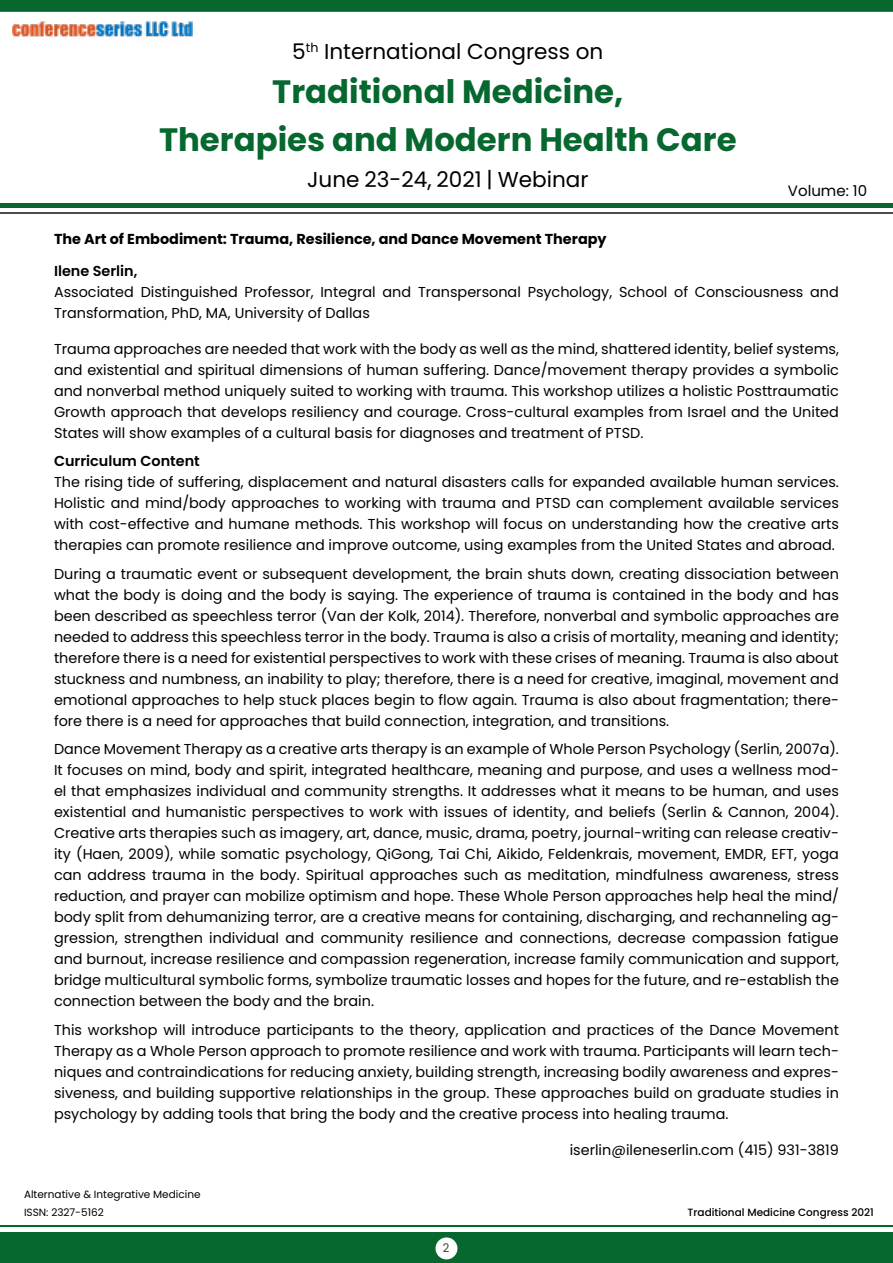
<style>
.page{position:relative;width:893px;height:1263px;background:#fff}
.page>*{position:absolute;margin:0;border:0;box-sizing:border-box;transform-origin:0 0}
.t1{font:700 32.4px/48.4px "Poppins";color:#06682e;text-align:center}
.t2{font:21.6px "Poppins";color:#000}
.t3{font:15px "Poppins";color:#000}
.t4{font:14.4px/21px "Poppins";color:#000;text-align:justify}
.t5{font:700 14.4px "Poppins";color:#000}
.t6{font:600 14.4px "Poppins";color:#000}
.t7{font:12px "Poppins";color:#414042;scale:.95 1}
.t8{font:10.5px/18px "Poppins";color:#000}
.t9{font:500 10.5px "Poppins";color:#000}
</style>
<div class="page">
<div style="left:0;top:1232px;width:893px;height:31px;background:#06682e"></div>
<div style="left:435px;top:1237px;width:22px;height:22px;background:#fff;border-radius:50%"></div>
<hr style="left:0;top:204px;width:893px;height:4px;background:#06682e">
<hr style="left:0;top:213px;width:893px;height:1px;background:#4d4d4f">
<svg style="left:0;top:0;width:893px;height:12px;background:#096930"></svg>
<img style="left:13px;top:21px;width:180px;height:21px">
<hr style="left:0;top:1225px;width:893px;height:2px;background:#06682e">
<h2 class="t2" style="left:292px;top:39px;width:313px">5<sup>th</sup> International Congress on</h2>
<h1 class="t1" style="left:159px;top:67px;width:579px">Traditional Medicine,<br>Therapies and Modern Health Care</h1>
<h2 class="t2" style="left:307px;top:167px;width:283px">June 23-24, 2021 | Webinar</h2>
<p class="t3" style="left:788px;top:182px;width:81px">Volume: 10</p>
<p class="t5" style="left:54px;top:231px;width:554px">The Art of Embodiment: Trauma, Resilience, and Dance Movement Therapy</p>
<p class="t6" style="left:54px;top:262px;width:85px">Ilene Serlin,</p>
<p class="t4" style="left:54px;top:281px;width:786px">Associated Distinguished Professor, Integral and Transpersonal Psychology, School of Consciousness and<br>Transformation, PhD, MA, University of Dallas</p>
<p class="t4" style="left:54px;top:338px;width:786px">Trauma approaches are needed that work with the body as well as the mind, shattered identity, belief systems, and existential and spiritual dimensions of human suffering. Dance/movement therapy provides a symbolic and nonverbal method uniquely suited to working with trauma. This workshop utilizes a holistic Posttraumatic Growth approach that develops resiliency and courage. Cross-cultural examples from Israel and the United States will show examples of a cultural basis for diagnoses and treatment of PTSD.</p>
<p class="t6" style="left:54px;top:453px;width:147px">Curriculum Content</p>
<p class="t4" style="left:54px;top:472px;width:786px">The rising tide of suffering, displacement and natural disasters calls for expanded available human services.<br>Holistic and mind/body approaches to working with trauma and PTSD can complement available services with cost-effective and humane methods. This workshop will focus on understanding how the creative arts therapies can promote resilience and improve outcome, using examples from the United States and abroad.</p>
<p class="t4" style="left:54px;top:563px;width:786px">During a traumatic event or subsequent development, the brain shuts down, creating dissociation between what the body is doing and the body is saying. The experience of trauma is contained in the body and has been described as speechless terror (Van der Kolk, 2014). Therefore, nonverbal and symbolic approaches are needed to address this speechless terror in the body. Trauma is also a crisis of mortality, meaning and identity; therefore there is a need for existential perspectives to work with these crises of meaning. Trauma is also about stuckness and numbness, an inability to play; therefore, there is a need for creative, imaginal, movement and emotional approaches to help stuck places begin to flow again. Trauma is also about fragmentation; there&shy;fore there is a need for approaches that build connection, integration, and transitions.</p>
<p class="t4" style="left:54px;top:739px;width:786px">Dance Movement Therapy as a creative arts therapy is an example of Whole Person Psychology (Serlin, 2007a).<br>It focuses on mind, body and spirit, integrated healthcare, meaning and purpose, and uses a wellness mod&shy;el that emphasizes individual and community strengths. It addresses what it means to be human, and uses existential and humanistic perspectives to work with issues of identity, and beliefs (Serlin &amp; Cannon, 2004).<br>Creative arts therapies such as imagery, art, dance, music, drama, poetry, journal-writing can release creativ&shy;ity (Haen, 2009), while somatic psychology, QiGong, Tai Chi, Aikido, Feldenkrais, movement, EMDR, EFT, yoga can address trauma in the body. Spiritual approaches such as meditation, mindfulness awareness, stress reduction, and prayer can mobilize optimism and hope. These Whole Person approaches help heal the mind/ body split from dehumanizing terror, are a creative means for containing, discharging, and rechanneling ag&shy;gression, strengthen individual and community resilience and connections, decrease compassion fatigue and burnout, increase resilience and compassion regeneration, increase family communication and support, bridge multicultural symbolic forms, symbolize traumatic losses and hopes for the future, and re-establish the connection between the body and the brain.</p>
<p class="t4" style="left:54px;top:1019px;width:786px">This workshop will introduce participants to the theory, application and practices of the Dance Movement Therapy as a Whole Person approach to promote resilience and work with trauma. Participants will learn tech&shy;niques and contraindications for reducing anxiety, building strength, increasing bodily awareness and expres&shy;siveness, and building supportive relationships in the group. These approaches build on graduate studies in psychology by adding tools that bring the body and the creative process into healing trauma.</p>
<p class="t4" style="left:570px;top:1139px;width:271px">iserlin@ileneserlin.com (415) 931-3819</p>
<p class="t8" style="left:24px;top:1185px;width:178px">Alternative &amp; Integrative Medicine<br>ISSN: 2327-5162</p>
<p class="t7" style="left:443px;top:1241px;width:8px">2</p>
<p class="t9" style="left:688px;top:1206px;width:188px">Traditional Medicine Congress 2021</p>
</div>
